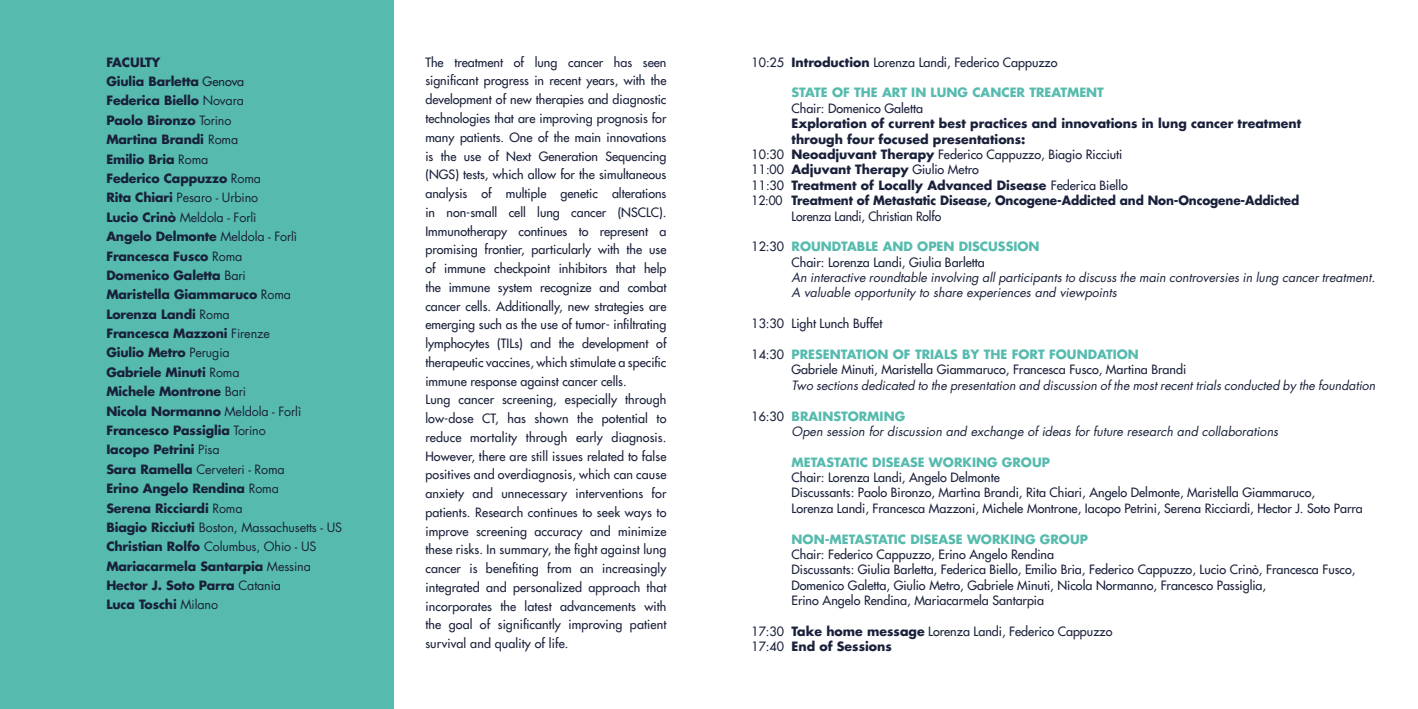
<style>
.page{position:relative;width:1418px;height:709px;background:#fff}
.page>*{position:absolute;margin:0;border:0;box-sizing:border-box;transform-origin:0 0}
.t1{font:12.5px/18.8px "Futura LT";color:#19203a}
.t2{font:700 12.5px/19.4px "Futura LT";letter-spacing:-.01em;color:#19203a}
.t3{font:italic 12.5px/15.4px "Futura LT";color:#19203a}
.t4{font:700 12.5px "Futura LT";color:#56bbae}
.t5{font:700 12.5px "Futura LT";letter-spacing:-.01em;color:#19203a;scale:.96 1}
.s1{font-weight:400}
.s2{font-weight:700}
.s3{font-weight:700;color:#56bbae}
.s4{font-style:normal}
.s5{font-weight:700;font-style:normal;color:#56bbae}
</style>
<div class="page">
<div style="left:0;top:0;width:393px;height:709px;background:#56bbae"></div>
<p class="t2" style="left:106px;top:52px;width:237px">FACULTY<br>Giulia Barletta <span class="s1">Genova<br></span>Federica Biello <span class="s1">Novara<br></span>Paolo Bironzo <span class="s1">Torino<br></span>Martina Brandi <span class="s1">Roma<br></span>Emilio Bria <span class="s1">Roma<br></span>Federico Cappuzzo <span class="s1">Roma<br></span>Rita Chiari <span class="s1">Pesaro - Urbino<br></span>Lucio Crinò <span class="s1">Meldola - Forlì<br></span>Angelo Delmonte <span class="s1">Meldola - Forlì<br></span>Francesca Fusco <span class="s1">Roma<br></span>Domenico Galetta <span class="s1">Bari<br></span>Maristella Giammaruco <span class="s1">Roma<br></span>Lorenza Landi <span class="s1">Roma<br></span>Francesca Mazzoni <span class="s1">Firenze<br></span>Giulio Metro <span class="s1">Perugia<br></span>Gabriele Minuti <span class="s1">Roma<br></span>Michele Montrone <span class="s1">Bari<br></span>Nicola Normanno <span class="s1">Meldola - Forlì<br></span>Francesco Passiglia <span class="s1">Torino<br></span>Iacopo Petrini <span class="s1">Pisa<br></span>Sara Ramella <span class="s1">Cerveteri - Roma<br></span>Erino Angelo Rendina <span class="s1">Roma<br></span>Serena Ricciardi <span class="s1">Roma<br></span>Biagio Ricciuti <span class="s1">Boston, Massachusetts - US<br></span>Christian Rolfo <span class="s1">Columbus, Ohio - US<br></span>Mariacarmela Santarpia <span class="s1">Messina<br></span>Hector J. Soto Parra <span class="s1">Catania<br></span>Luca Toschi <span class="s1">Milano</span></p>
<p class="t1" style="left:425px;top:53px;width:242px">The treatment of lung cancer has seen significant progress in recent years, with the development of new therapies and diagnostic technologies that are improving prognosis for many patients. One of the main innovations is the use of Next Generation Sequencing (NGS) tests, which allow for the simultaneous analysis of multiple genetic alterations in non-small cell lung cancer (NSCLC).<br>Immunotherapy continues to represent a promising frontier, particularly with the use of immune checkpoint inhibitors that help the immune system recognize and combat cancer cells. Additionally, new strategies are emerging such as the use of tumor- infiltrating lymphocytes (TILs) and the development of therapeutic vaccines, which stimulate a specific immune response against cancer cells.<br>Lung cancer screening, especially through low-dose CT, has shown the potential to reduce mortality through early diagnosis.<br>However, there are still issues related to false positives and overdiagnosis, which can cause anxiety and unnecessary interventions for patients. Research continues to seek ways to improve screening accuracy and minimize these risks. In summary, the fight against lung cancer is benefiting from an increasingly integrated and personalized approach that incorporates the latest advancements with the goal of significantly improving patient survival and quality of life.</p>
<p class="t1" style="left:751px;top:53px;width:307px">10:25 <span class="s2">Introduction</span> Lorenza Landi, Federico Cappuzzo</p>
<p class="t4" style="left:791px;top:84px;width:314px">STATE OF THE ART IN LUNG CANCER TREATMENT</p>
<p class="t1" style="left:791px;top:99px;width:133px">Chair: Domenico Galetta</p>
<p class="t2" style="left:791px;top:114px;width:511px">Exploration of current best practices and innovations in lung cancer treatment</p>
<p class="t2" style="left:791px;top:129px;width:235px">through four focused presentations:</p>
<p class="t1" style="left:751px;top:145px;width:372px">10:30 <span class="s2">Neoadjuvant Therapy</span> Federico Cappuzzo, Biagio Ricciuti</p>
<p class="t1" style="left:751px;top:160px;width:229px">11:00 <span class="s2">Adjuvant Therapy</span> Giulio Metro</p>
<p class="t2" style="left:751px;top:175px;width:378px"><span class="s1">11:30</span> Treatment of Locally Advanced Disease <span class="s1">Federica Biello</span></p>
<p class="t5" style="left:751px;top:192px;width:572px"><span class="s1">12:00</span> Treatment of Metastatic Disease, Oncogene-Addicted and Non-Oncogene-Addicted</p>
<p class="t1" style="left:791px;top:206px;width:151px">Lorenza Landi, Christian Rolfo</p>
<p class="t1" style="left:791px;top:239px;width:249px;line-height:15.4px;text-indent:-40px">12:30 <span class="s3">ROUNDTABLE AND OPEN DISCUSSION<br></span>Chair: Lorenza Landi, Giulia Barletta</p>
<p class="t3" style="left:791px;top:270px;width:585px">An interactive roundtable involving all participants to discuss the main controversies in lung cancer treatment.<br>A valuable opportunity to share experiences and viewpoints</p>
<p class="t1" style="left:751px;top:314px;width:132px">13:30 Light Lunch Buffet</p>
<p class="t1" style="left:791px;top:346px;width:396px;line-height:15.4px;text-indent:-40px">14:30 <span class="s3">PRESENTATION OF TRIALS BY THE FORT FOUNDATION<br></span>Gabriele Minuti, Maristella Giammaruco, Francesca Fusco, Martina Brandi</p>
<p class="t3" style="left:791px;top:377px;width:585px">Two sections dedicated to the presentation and discussion of the most recent trials conducted by the foundation</p>
<p class="t3" style="left:791px;top:408px;width:488px;text-indent:-40px"><span class="s4">16:30</span> <span class="s5">BRAINSTORMING<br></span>Open session for discussion and exchange of ideas for future research and collaborations</p>
<p class="t4" style="left:791px;top:453px;width:260px">METASTATIC DISEASE WORKING GROUP</p>
<p class="t1" style="left:791px;top:469px;width:573px;line-height:15.4px">Chair: Lorenza Landi, Angelo Delmonte<br>Discussants: Paolo Bironzo, Martina Brandi, Rita Chiari, Angelo Delmonte, Maristella Giammaruco,<br>Lorenza Landi, Francesca Mazzoni, Michele Montrone, Iacopo Petrini, Serena Ricciardi, Hector J. Soto Parra</p>
<p class="t4" style="left:791px;top:530px;width:298px">NON-METASTATIC DISEASE WORKING GROUP</p>
<p class="t1" style="left:791px;top:546px;width:565px;line-height:15.4px">Chair: Federico Cappuzzo, Erino Angelo Rendina<br>Discussants: Giulia Barletta, Federica Biello, Emilio Bria, Federico Cappuzzo, Lucio Crinò, Francesca Fusco, Domenico Galetta, Giulio Metro, Gabriele Minuti, Nicola Normanno, Francesco Passiglia,<br>Erino Angelo Rendina, Mariacarmela Santarpia</p>
<p class="t1" style="left:751px;top:623px;width:362px;line-height:15.4px">17:30 <span class="s2">Take home message</span> Lorenza Landi, Federico Cappuzzo<br>17:40 <span class="s2">End of Sessions</span></p>
</div>
